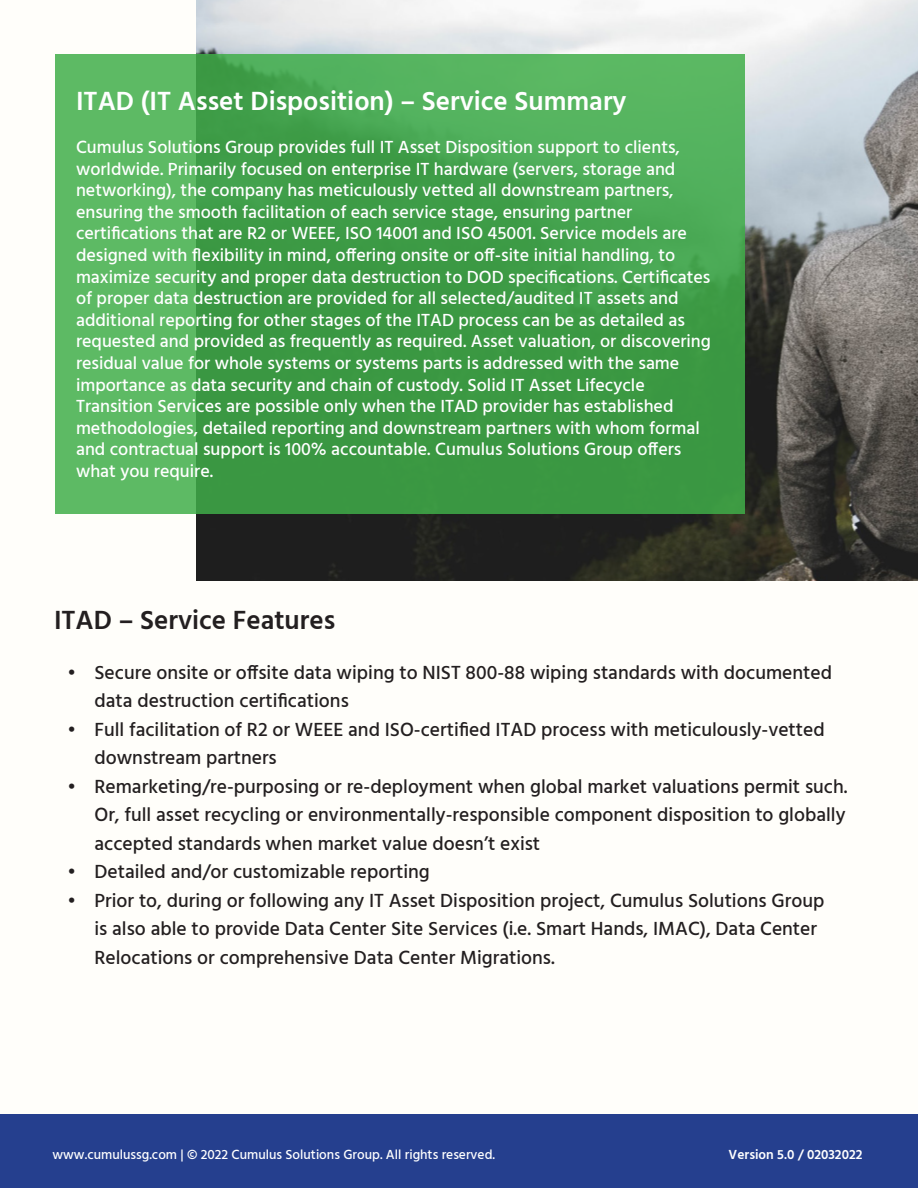
<style>
.page{position:relative;width:918px;height:1188px;background:#fffefa}
.page>*{position:absolute;margin:0;border:0;box-sizing:border-box;transform-origin:0 0}
.t1{font:600 27px "Hind";color:#fff}
.t2{font:600 27px "Hind";color:#231f20}
.t3{font:500 19.5px/28.5px "Hind";color:#231f20}
.t4{font:500 18px/21.6px "Hind";color:#fff}
.t5{font:500 13.5px "Hind";color:#fff}
.t6{font:600 13.5px "Hind";color:#fff}
</style>
<div class="page">
<hr style="left:917px;top:822px;width:1px;height:293px;background:#1c6ec2">
<img style="left:197px;top:0;width:721px;height:580px">
<svg style="left:56px;top:54px;width:689px;height:460px;background:#47a44f"></svg>
<div style="left:0;top:1115px;width:918px;height:73px;background:#253f8e"></div>
<p class="t1" style="left:76px;top:85px;width:552px">ITAD (IT Asset Disposition) – Service Summary</p>
<p class="t4" style="left:76px;top:137px;width:636px">Cumulus Solutions Group provides full IT Asset Disposition support to clients, worldwide. Primarily focused on enterprise IT hardware (servers, storage and networking), the company has meticulously vetted all downstream partners, ensuring the smooth facilitation of each service stage, ensuring partner certifications that are R2 or WEEE, ISO 14001 and ISO 45001. Service models are designed with flexibility in mind, offering onsite or off-site initial handling, to maximize security and proper data destruction to DOD specifications. Certificates of proper data destruction are provided for all selected/audited IT assets and additional reporting for other stages of the ITAD process can be as detailed as requested and provided as frequently as required. Asset valuation, or discovering residual value for whole systems or systems parts is addressed with the same importance as data security and chain of custody. Solid IT Asset Lifecycle Transition Services are possible only when the ITAD provider has established methodologies, detailed reporting and downstream partners with whom formal and contractual support is 100% accountable. Cumulus Solutions Group offers what you require.</p>
<p class="t2" style="left:54px;top:604px;width:283px">ITAD – Service Features</p>
<p class="t3" style="left:94px;top:660px;width:739px;text-indent:-27px">• Secure onsite or offsite data wiping to NIST 800-88 wiping standards with documented data destruction certifications</p>
<p class="t3" style="left:94px;top:717px;width:732px;text-indent:-27px">• Full facilitation of R2 or WEEE and ISO-certified ITAD process with meticulously-vetted downstream partners</p>
<p class="t3" style="left:94px;top:774px;width:755px;text-align:justify;text-indent:-27px">• Remarketing/re-purposing or re-deployment when global market valuations permit such.<br>Or, full asset recycling or environmentally-responsible component disposition to globally accepted standards when market value doesn’t exist</p>
<p class="t3" style="left:68px;top:859px;width:364px">• Detailed and/or customizable reporting</p>
<p class="t3" style="left:94px;top:888px;width:731px;text-indent:-27px">• Prior to, during or following any IT Asset Disposition project, Cumulus Solutions Group is also able to provide Data Center Site Services (i.e. Smart Hands, IMAC), Data Center<br>Relocations or comprehensive Data Center Migrations.</p>
<p class="t5" style="left:52px;top:1145px;width:444px">www.cumulussg.com | © 2022 Cumulus Solutions Group. All rights reserved.</p>
<p class="t6" style="left:729px;top:1146px;width:135px">Version 5.0 / 02032022</p>
</div>
